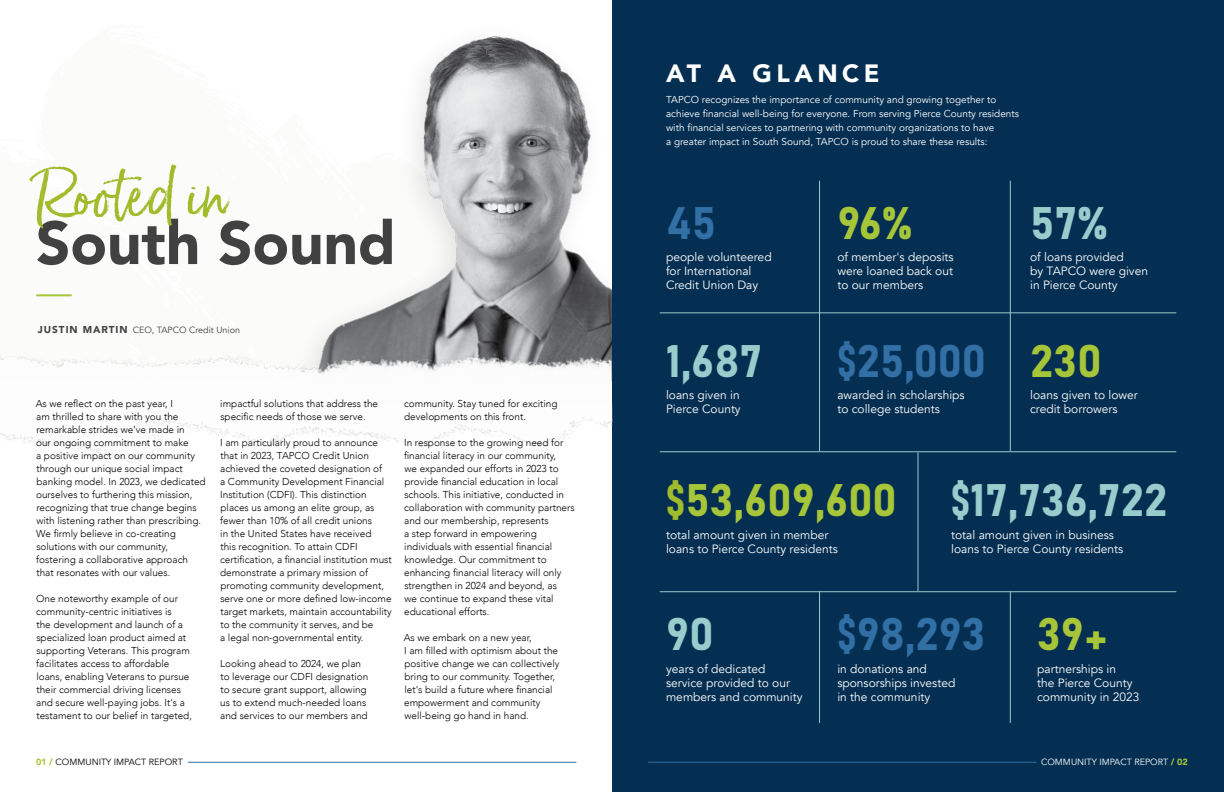
<style>
.page{position:relative;width:1224px;height:792px;background:#fff}
.page>*{position:absolute;margin:0;border:0;box-sizing:border-box;transform-origin:0 0}
.t1{font:900 60px "Avenir";color:#424142}
.t2{font:60px "Born Ready Upright";color:#a0bc2a}
.t3{font:45px "Bahnschrift";color:#9cc}
.t4{font:45px "Bahnschrift";color:#a7c539}
.t5{font:45px "Bahnschrift";color:#316fa4}
.t6{font:900 25px "Avenir";letter-spacing:.18em;color:#fff}
.t7{font:12px/14px "Avenir";color:#fff}
.t8{font:300 10px/13px "Avenir";color:#000}
.t9{font:10px/14px "Avenir";color:#fff}
.t10{font:9px "Avenir";color:#424142}
.t11{font:9px "Avenir";color:#000}
.t12{font:9px "Avenir";color:#fff}
.s1{font-weight:900;font-size:10px}
.s2{font-weight:900;color:#a7c539}
.s3{color:#a0bc2a}
</style>
<div class="page">
<img style="left:351px;top:36px;width:261px;height:285px">
<hr style="left:37px;top:294px;width:34px;height:2px;background:#a7c539">
<hr style="left:188px;top:762px;width:388px;height:1px;background:#316fa4">
<div style="left:612px;top:0;width:612px;height:792px;background:#052f52"></div>
<hr style="left:819px;top:592px;width:1px;height:131px;background:#9cc">
<hr style="left:819px;top:181px;width:1px;height:270px;background:#9cc">
<hr style="left:1010px;top:592px;width:1px;height:131px;background:#9cc">
<hr style="left:1010px;top:181px;width:1px;height:270px;background:#9cc">
<hr style="left:918px;top:453px;width:1px;height:138px;background:#9cc">
<hr style="left:660px;top:312px;width:516px;height:1px;background:#9cc">
<hr style="left:660px;top:451px;width:516px;height:1px;background:#9cc">
<hr style="left:660px;top:591px;width:516px;height:1px;background:#9cc">
<hr style="left:648px;top:762px;width:388px;height:1px;background:#316fa4">
<img style="left:0;top:321px;width:613px;height:143px">
<h1 class="t2" style="left:38px;top:158px;width:193px">Rooted in</h1>
<h1 class="t1" style="left:36px;top:192px;width:361px">South Sound</h1>
<p class="t10" style="left:38px;top:325px;width:204px"><span class="s1">JUSTIN MARTIN</span> CEO, TAPCO Credit Union</p>
<p class="t8" style="left:36px;top:397px;width:172px">As we reflect on the past year, I<br>am thrilled to share with you the remarkable strides we've made in<br>our ongoing commitment to make<br>a positive impact on our community through our unique social impact banking model. In 2023, we dedicated ourselves to furthering this mission, recognizing that true change begins with listening rather than prescribing.<br>We firmly believe in co-creating solutions with our community, fostering a collaborative approach that resonates with our values.</p>
<p class="t8" style="left:36px;top:592px;width:157px">One noteworthy example of our community-centric initiatives is<br>the development and launch of a specialized loan product aimed at supporting Veterans. This program facilitates access to affordable loans, enabling Veterans to pursue their commercial driving licenses and secure well-paying jobs. It's a testament to our belief in targeted,</p>
<p class="t11" style="left:36px;top:757px;width:148px"><span class="s2">01 /</span> COMMUNITY IMPACT REPORT</p>
<p class="t8" style="left:220px;top:397px;width:159px">impactful solutions that address the specific needs of those we serve.</p>
<p class="t8" style="left:220px;top:436px;width:173px">I am particularly proud to announce that in 2023, TAPCO Credit Union achieved the coveted designation of<br>a Community Development Financial Institution (CDFI). This distinction places us among an elite group, as fewer than 10% of all credit unions<br>in the United States have received<br>this recognition. To attain CDFI certification, a financial institution must demonstrate a primary mission of promoting community development, serve one or more defined low-income target markets, maintain accountability to the community it serves, and be<br>a legal non-governmental entity.</p>
<p class="t8" style="left:220px;top:657px;width:150px">Looking ahead to 2024, we plan to leverage our CDFI designation to secure grant support, allowing us to extend much-needed loans and services to our members and</p>
<p class="t8" style="left:404px;top:397px;width:155px">community. Stay tuned for exciting developments on this front.</p>
<p class="t8" style="left:404px;top:436px;width:172px">In response to the growing need for financial literacy in our community,<br>we expanded our efforts in 2023 to provide financial education in local schools. This initiative, conducted in collaboration with community partners and our membership, represents<br>a step forward in empowering individuals with essential financial knowledge. Our commitment to enhancing financial literacy will only strengthen in 2024 and beyond, as<br>we continue to expand these vital educational efforts.</p>
<p class="t8" style="left:404px;top:631px;width:157px">As we embark on a new year,<br>I am filled with optimism about the positive change we can collectively bring to our community. Together, let's build a future where financial empowerment and community well-being go hand in hand.</p>
<h3 class="t6" style="left:666px;top:52px;width:215px">AT A GLANCE</h3>
<p class="t9" style="left:666px;top:93px;width:354px">TAPCO recognizes the importance of community and growing together to achieve financial well-being for everyone. From serving Pierce County residents with financial services to partnering with community organizations to have<br>a greater impact in South Sound, TAPCO is proud to share these results:</p>
<h2 class="t5" style="left:666px;top:189px;width:52px">45</h2>
<h2 class="t4" style="left:837px;top:189px;width:77px">96%</h2>
<h2 class="t3" style="left:1030px;top:189px;width:80px">57%</h2>
<p class="t7" style="left:666px;top:251px;width:107px">people volunteered for International<br>Credit Union Day</p>
<p class="t7" style="left:837px;top:251px;width:118px;text-align:justify">of member's deposits were loaned back out to our members</p>
<p class="t7" style="left:1030px;top:251px;width:119px">of loans provided<br>by TAPCO were given in Pierce County</p>
<h2 class="t3" style="left:666px;top:327px;width:98px">1,687</h2>
<h2 class="t5" style="left:837px;top:327px;width:150px">$25,000</h2>
<h2 class="t4" style="left:1030px;top:327px;width:73px">230</h2>
<p class="t7" style="left:666px;top:388px;width:76px">loans given in<br>Pierce County</p>
<p class="t7" style="left:837px;top:388px;width:129px">awarded in scholarships to college students</p>
<p class="t7" style="left:1030px;top:388px;width:109px">loans given to lower credit borrowers</p>
<h2 class="t4" style="left:666px;top:466px;width:232px"><span class="s3">$</span>53,609,600</h2>
<p class="t7" style="left:666px;top:528px;width:173px">total amount given in member loans to Pierce County residents</p>
<h2 class="t3" style="left:951px;top:466px;width:218px">$17,736,722</h2>
<p class="t7" style="left:951px;top:528px;width:173px">total amount given in business loans to Pierce County residents</p>
<h2 class="t3" style="left:666px;top:600px;width:49px">90</h2>
<p class="t7" style="left:666px;top:662px;width:138px">years of dedicated service provided to our members and community</p>
<h2 class="t5" style="left:837px;top:600px;width:150px">$98,293</h2>
<p class="t7" style="left:837px;top:662px;width:119px">in donations and sponsorships invested in the community</p>
<h2 class="t4" style="left:1037px;top:600px;width:72px">39+</h2>
<p class="t7" style="left:1037px;top:662px;width:104px">partnerships in<br>the Pierce County community in 2023</p>
<p class="t12" style="left:1041px;top:757px;width:148px">COMMUNITY IMPACT REPORT <span class="s2">/ 02</span></p>
</div>
